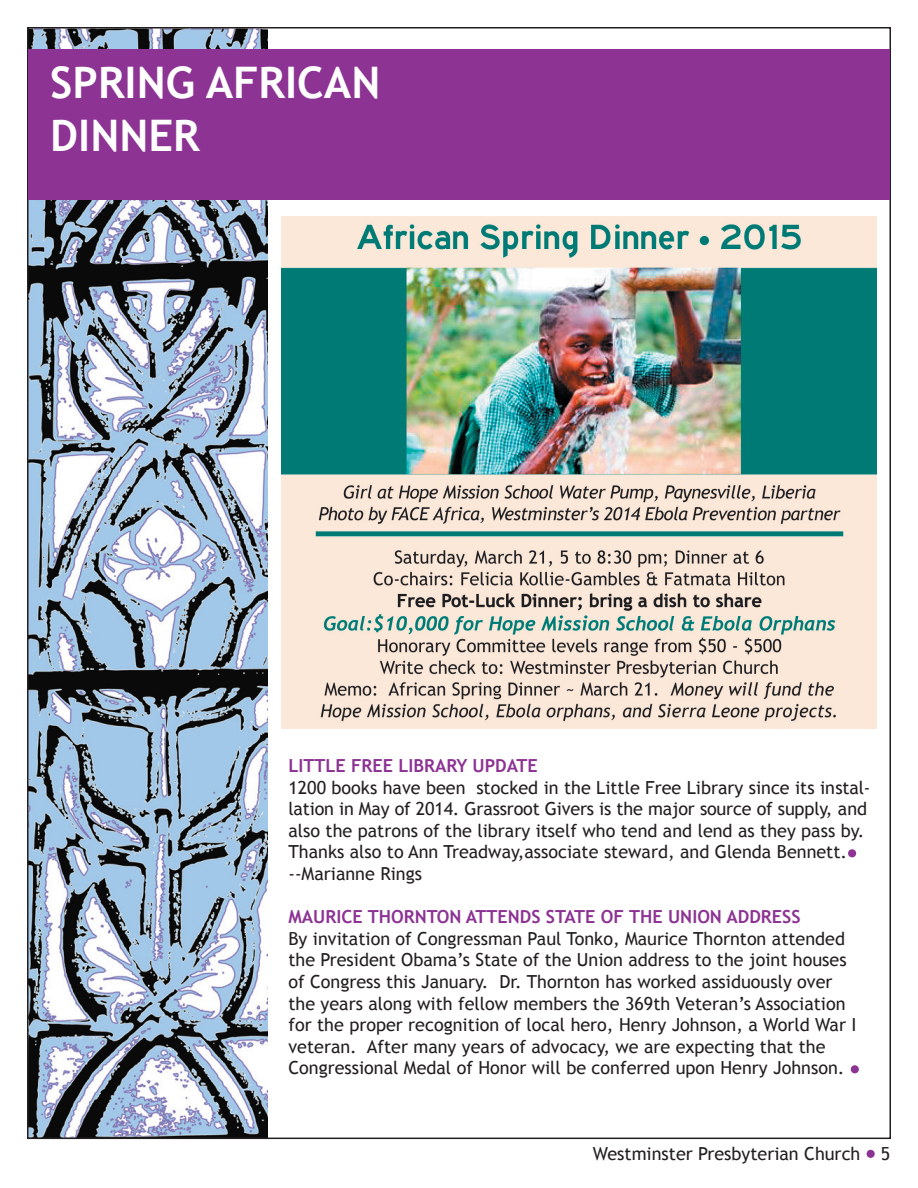
<style>
.page{position:relative;width:918px;height:1188px;background:#fff}
.page>*{position:absolute;margin:0;border:0;box-sizing:border-box;transform-origin:0 0}
.t1{font:700 43.5px/52.5px "Trebuchet MS";color:#fff}
.t2{font:18px/21.6px "Trebuchet MS";color:#231f20}
.t3{font:700 18px "Trebuchet MS";color:#8c3393}
.s1{color:#8c3393}
</style>
<div class="page">
<img style="left:30px;top:30px;width:238px;height:1106px">
<svg style="left:866px;top:1149px;width:9px;height:9px"></svg>
<div style="left:29px;top:49px;width:861px;height:151px;background:#8c3393"></div>
<img style="left:282px;top:217px;width:595px;height:512px">
<svg style="left:848px;top:849px;width:9px;height:9px"></svg>
<svg style="left:850px;top:1065px;width:9px;height:9px"></svg>
<h1 class="t1" style="left:50px;top:57px;width:332px">SPRING AFRICAN<br>DINNER</h1>
<p class="t3" style="left:288px;top:754px;width:251px">LITTLE FREE LIBRARY UPDATE</p>
<p class="t2" style="left:288px;top:777px;width:583px">1200 books have been stocked in the Little Free Library since its instal&shy;lation in May of 2014. Grassroot Givers is the major source of supply, and also the patrons of the library itself who tend and lend as they pass by.<br>Thanks also to Ann Treadway,associate steward, and Glenda Bennett.<span class="s1">• </span>--Marianne Rings</p>
<p class="t3" style="left:288px;top:906px;width:514px">MAURICE THORNTON ATTENDS STATE OF THE UNION ADDRESS</p>
<p class="t2" style="left:288px;top:928px;width:573px">By invitation of Congressman Paul Tonko, Maurice Thornton attended the President Obama’s State of the Union address to the joint houses of Congress this January. Dr. Thornton has worked assiduously over the years along with fellow members the 369th Veteran’s Association for the proper recognition of local hero, Henry Johnson, a World War I veteran. After many years of advocacy, we are expecting that the Congressional Medal of Honor will be conferred upon Henry Johnson. <span class="s1">•</span></p>
<p class="t2" style="left:593px;top:1143px;width:299px">Westminster Presbyterian Church <span class="s1">•</span> 5</p>
</div>
